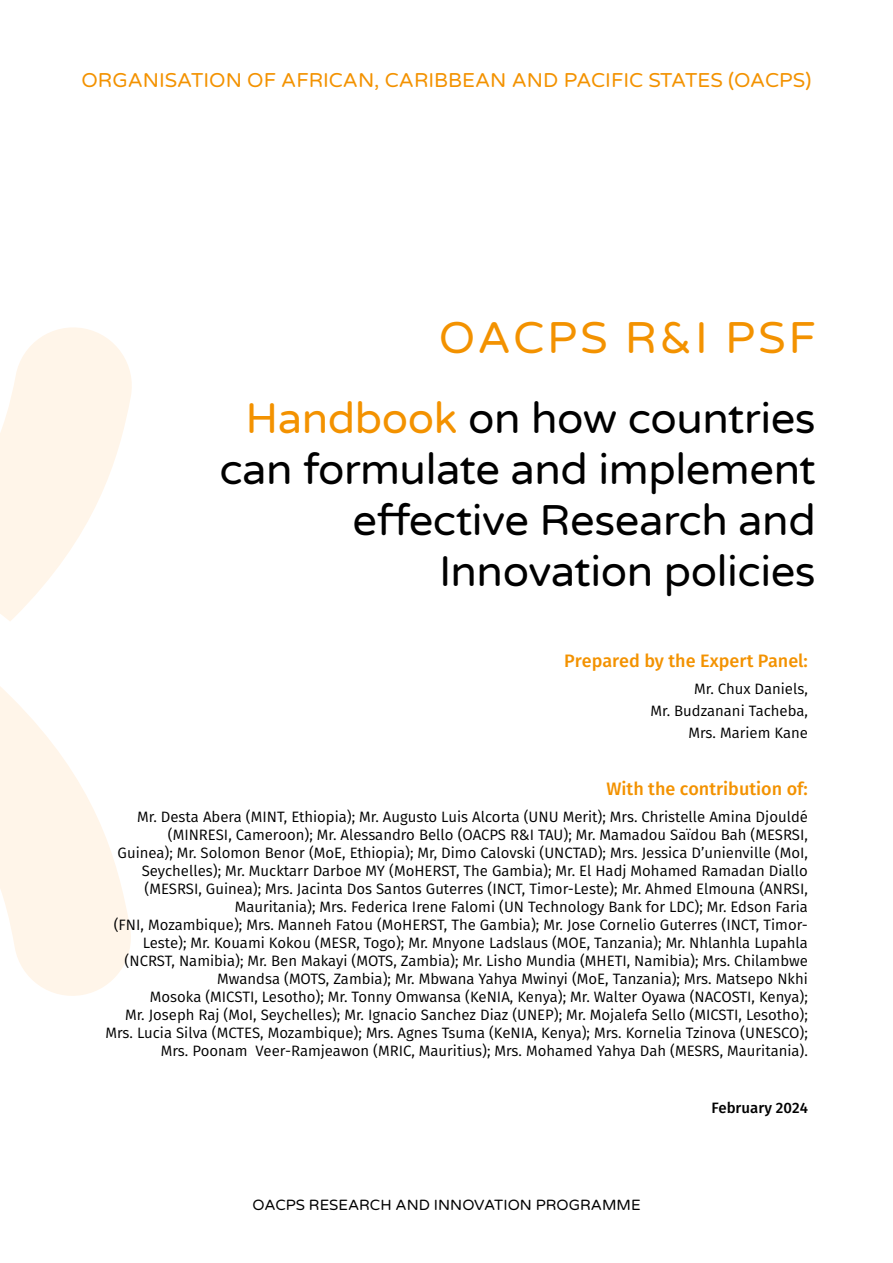
<style>
.page{position:relative;width:893px;height:1263px;background:#fff}
.page>*{position:absolute;margin:0;border:0;box-sizing:border-box;transform-origin:0 0}
.t1{font:45px "Varela Round";letter-spacing:.06em;color:#f39200}
.t2{font:43.5px/51px "Varela Round";letter-spacing:-.01em;color:#000;text-align:right}
.t3{font:20.25px "Varela Round";color:#f39200}
.t4{font:500 18px "Fira Sans";color:#f39200}
.t5{font:15px/18px "Fira Sans";color:#000;text-align:right}
.t6{font:15px "Varela Round";color:#000}
.t7{font:500 15px "Fira Sans";color:#000}
.s1{color:#f39200}
</style>
<div class="page">
<svg style="left:0;top:686px;width:131px;height:310px;fill:#fff5e9"></svg>
<svg style="left:0;top:327px;width:132px;height:294px"></svg>
<h3 class="t3" style="left:81px;top:66px;width:731px">ORGANISATION OF AFRICAN, CARIBBEAN AND PACIFIC STATES (OACPS)</h3>
<h1 class="t1" style="left:439px;top:307px;width:378px">OACPS R&amp;I PSF</h1>
<h2 class="t2" style="left:219px;top:391px;width:598px"><span class="s1">Handbook</span> on how countries can formulate and implement effective Research and<br>Innovation policies</h2>
<p class="t4" style="left:564px;top:648px;width:245px">Prepared by the Expert Panel:</p>
<p class="t5" style="left:651px;top:677px;width:159px;line-height:22.2px">Mr. Chux Daniels,<br>Mr. Budzanani Tacheba,<br>Mrs. Mariem Kane</p>
<p class="t4" style="left:606px;top:776px;width:203px">With the contribution of:</p>
<p class="t5" style="left:105px;top:807px;width:704px">Mr. Desta Abera (MINT, Ethiopia); Mr. Augusto Luis Alcorta (UNU Merit); Mrs. Christelle Amina Djouldé (MINRESI, Cameroon); Mr. Alessandro Bello (OACPS R&amp;I TAU); Mr. Mamadou Saïdou Bah (MESRSI,<br>Guinea); Mr. Solomon Benor (MoE, Ethiopia); Mr, Dimo Calovski (UNCTAD); Mrs. Jessica D’unienville (MoI, Seychelles); Mr. Mucktarr Darboe MY (MoHERST, The Gambia); Mr. El Hadj Mohamed Ramadan Diallo (MESRSI, Guinea); Mrs. Jacinta Dos Santos Guterres (INCT, Timor-Leste); Mr. Ahmed Elmouna (ANRSI, Mauritania); Mrs. Federica Irene Falomi (UN Technology Bank for LDC); Mr. Edson Faria<br>(FNI, Mozambique); Mrs. Manneh Fatou (MoHERST, The Gambia); Mr. Jose Cornelio Guterres (INCT, Timor-Leste); Mr. Kouami Kokou (MESR, Togo); Mr. Mnyone Ladslaus (MOE, Tanzania); Mr. Nhlanhla Lupahla (NCRST, Namibia); Mr. Ben Makayi (MOTS, Zambia); Mr. Lisho Mundia (MHETI, Namibia); Mrs. Chilambwe Mwandsa (MOTS, Zambia); Mr. Mbwana Yahya Mwinyi (MoE, Tanzania); Mrs. Matsepo Nkhi<br>Mosoka (MICSTI, Lesotho); Mr. Tonny Omwansa (KeNIA, Kenya); Mr. Walter Oyawa (NACOSTI, Kenya);<br>Mr. Joseph Raj (MoI, Seychelles); Mr. Ignacio Sanchez Diaz (UNEP); Mr. Mojalefa Sello (MICSTI, Lesotho); Mrs. Lucia Silva (MCTES, Mozambique); Mrs. Agnes Tsuma (KeNIA, Kenya); Mrs. Kornelia Tzinova (UNESCO); Mrs. Poonam Veer-Ramjeawon (MRIC, Mauritius); Mrs. Mohamed Yahya Dah (MESRS, Mauritania).</p>
<p class="t6" style="left:252px;top:1195px;width:390px">OACPS RESEARCH AND INNOVATION PROGRAMME</p>
<p class="t7" style="left:711px;top:1097px;width:98px">February 2024</p>
</div>
